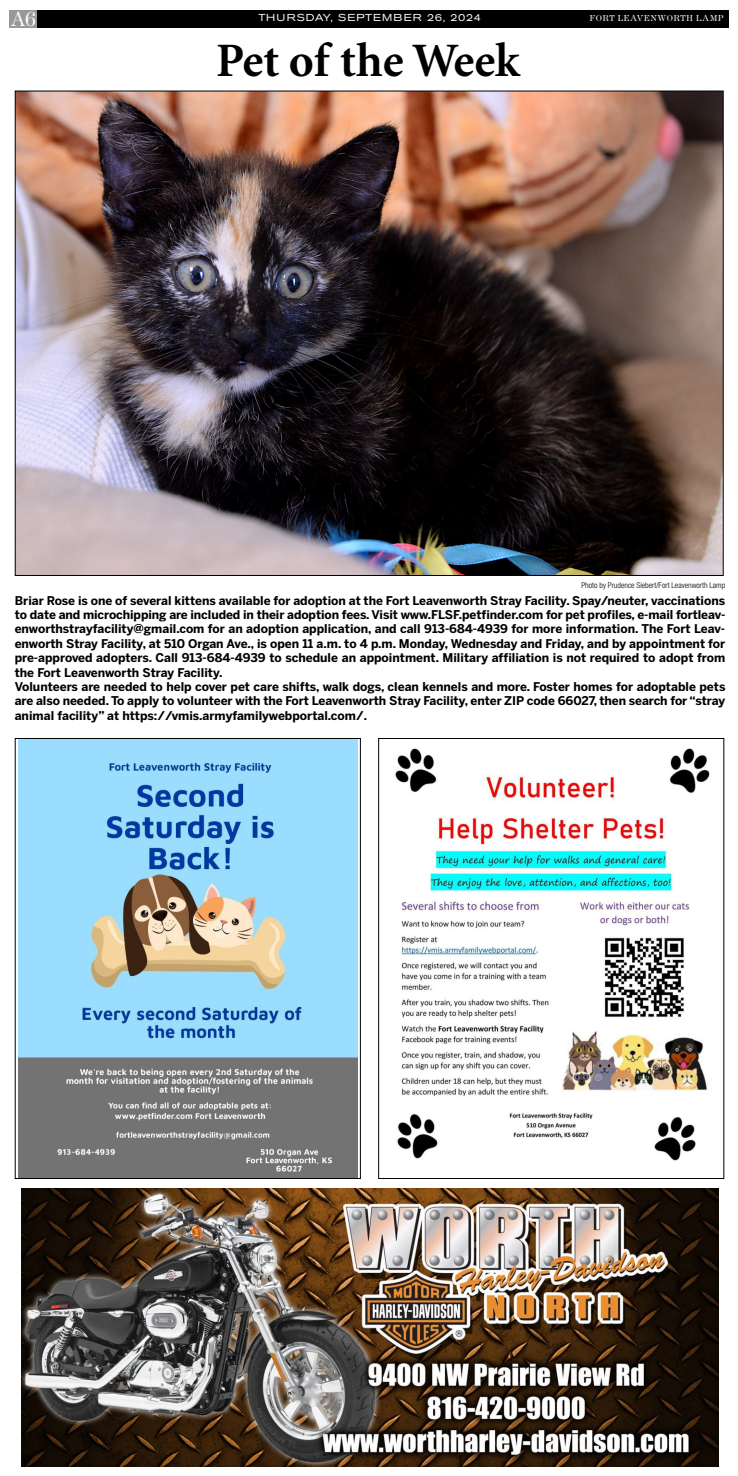
<style>
.page{position:relative;width:738px;height:1476px;background:#fff}
.page>*{position:absolute;margin:0;border:0;box-sizing:border-box;transform-origin:0 0}
.t1{font:700 48px "Minion";color:#000}
.t2{font:21px "Modern M216 Lgt";color:#fff;scale:.91 1}
.t3{font:700 12px/14.4px "Benton Sans";color:#000}
.t4{font:expanded 10px "Akzidenz Grotesk BE";letter-spacing:.095em;color:#fff}
.t5{font:9px "Modern M216 Lgt";letter-spacing:.05em;color:#fff}
.t6{font:300 condensed 8px "Helvetica Neue";color:#000}
</style>
<div class="page">
<img style="left:17px;top:93px;width:705px;height:481px">
<img style="left:22px;top:1188px;width:697px;height:279px">
<img style="left:18px;top:740px;width:339px;height:437px">
<div style="left:15px;top:738px;width:346px;height:441px;border:1px solid #000"></div>
<img style="left:395px;top:748px;width:315px;height:413px">
<div style="left:378px;top:738px;width:346px;height:441px;border:1px solid #000"></div>
<div style="left:38px;top:10px;width:691px;height:18px;background:#000"></div>
<div style="left:10px;top:10px;width:27px;height:18px;background:#999"></div>
<h2 class="t2" style="left:11px;top:12px;width:30px">A6</h2>
<p class="t4" style="left:258px;top:14px;width:224px">THURSDAY, SEPTEMBER 26, 2024</p>
<p class="t5" style="left:590px;top:15px;width:136px">FORT LEAVENWORTH LAMP</p>
<h1 class="t1" style="left:216px;top:42px;width:305px">Pet of the Week</h1>
<p class="t6" style="left:581px;top:583px;width:145px">Photo by Prudence Siebert/Fort Leavenworth Lamp</p>
<p class="t3" style="left:15px;top:593px;width:712px">Briar Rose is one of several kittens available for adoption at the Fort Leavenworth Stray Facility. Spay/neuter, vaccinations to date and microchipping are included in their adoption fees. Visit www.FLSF.petfinder.com for pet profiles, e-mail fortleav&shy;enworthstrayfacility@gmail.com for an adoption application, and call 913-684-4939 for more information. The Fort Leav&shy;enworth Stray Facility, at 510 Organ Ave., is open 11 a.m. to 4 p.m. Monday, Wednesday and Friday, and by appointment for pre-approved adopters. Call 913-684-4939 to schedule an appointment. Military affiliation is not required to adopt from the Fort Leavenworth Stray Facility.<br>Volunteers are needed to help cover pet care shifts, walk dogs, clean kennels and more. Foster homes for adoptable pets are also needed. To apply to volunteer with the Fort Leavenworth Stray Facility, enter ZIP code 66027, then search for “stray animal facility” at https://vmis.armyfamilywebportal.com/.</p>
</div>
